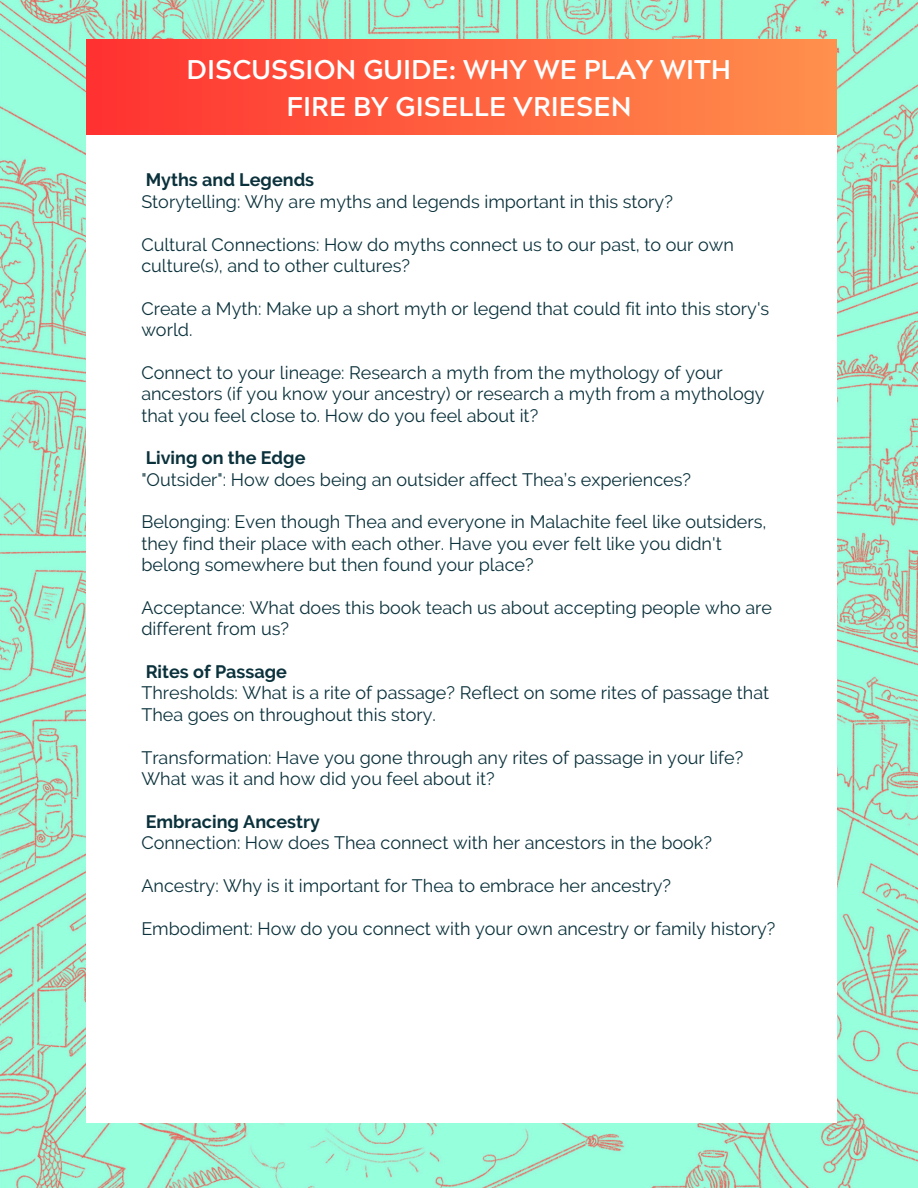
<style>
.page{position:relative;width:918px;height:1188px;background:#fff}
.page>*{position:absolute;margin:0;border:0;box-sizing:border-box;transform-origin:0 0}
.t1{font:700 27px/37.2px "Acherus Grotesque";color:#fff;text-align:center}
.t2{font:18px/21.3px "Raleway";color:#0b323c}
.t3{font:700 18px "Raleway";color:#0b323c}
</style>
<div class="page">
<img style="left:0;top:0;width:918px;height:1188px">
<div style="left:86px;top:114px;width:751px;height:1009px;background:#fff"></div>
<div style="left:87px;top:40px;width:750px;height:94px;background:linear-gradient(to right,#ff3131,#ff904d)"></div>
<p class="t1" style="left:187px;top:54px;width:546px">DISCUSSION GUIDE: WHY WE PLAY WITH<br>FIRE BY GISELLE VRIESEN</p>
<p class="t3" style="left:146px;top:170px;width:170px">Myths and Legends</p>
<p class="t2" style="left:141px;top:191px;width:533px">Storytelling: Why are myths and legends important in this story?</p>
<p class="t2" style="left:141px;top:234px;width:594px">Cultural Connections: How do myths connect us to our past, to our own culture(s), and to other cultures?</p>
<p class="t2" style="left:141px;top:298px;width:629px">Create a Myth: Make up a short myth or legend that could fit into this story's world.</p>
<p class="t2" style="left:141px;top:362px;width:625px">Connect to your lineage: Research a myth from the mythology of your ancestors (if you know your ancestry) or research a myth from a mythology that you feel close to. How do you feel about it?</p>
<p class="t3" style="left:146px;top:447px;width:161px">Living on the Edge</p>
<p class="t2" style="left:141px;top:469px;width:551px">"Outsider": How does being an outsider affect Thea’s experiences?</p>
<p class="t2" style="left:141px;top:511px;width:627px">Belonging: Even though Thea and everyone in Malachite feel like outsiders, they find their place with each other. Have you ever felt like you didn't belong somewhere but then found your place?</p>
<p class="t2" style="left:141px;top:597px;width:632px">Acceptance: What does this book teach us about accepting people who are different from us?</p>
<p class="t3" style="left:146px;top:661px;width:143px">Rites of Passage</p>
<p class="t2" style="left:141px;top:682px;width:629px">Thresholds: What is a rite of passage? Reflect on some rites of passage that<br>Thea goes on throughout this story.</p>
<p class="t2" style="left:141px;top:747px;width:603px">Transformation: Have you gone through any rites of passage in your life?<br>What was it and how did you feel about it?</p>
<p class="t3" style="left:146px;top:811px;width:176px">Embracing Ancestry</p>
<p class="t2" style="left:141px;top:832px;width:572px">Connection: How does Thea connect with her ancestors in the book?</p>
<p class="t2" style="left:141px;top:875px;width:531px">Ancestry: Why is it important for Thea to embrace her ancestry?</p>
<p class="t2" style="left:141px;top:918px;width:636px">Embodiment: How do you connect with your own ancestry or family history?</p>
</div>
